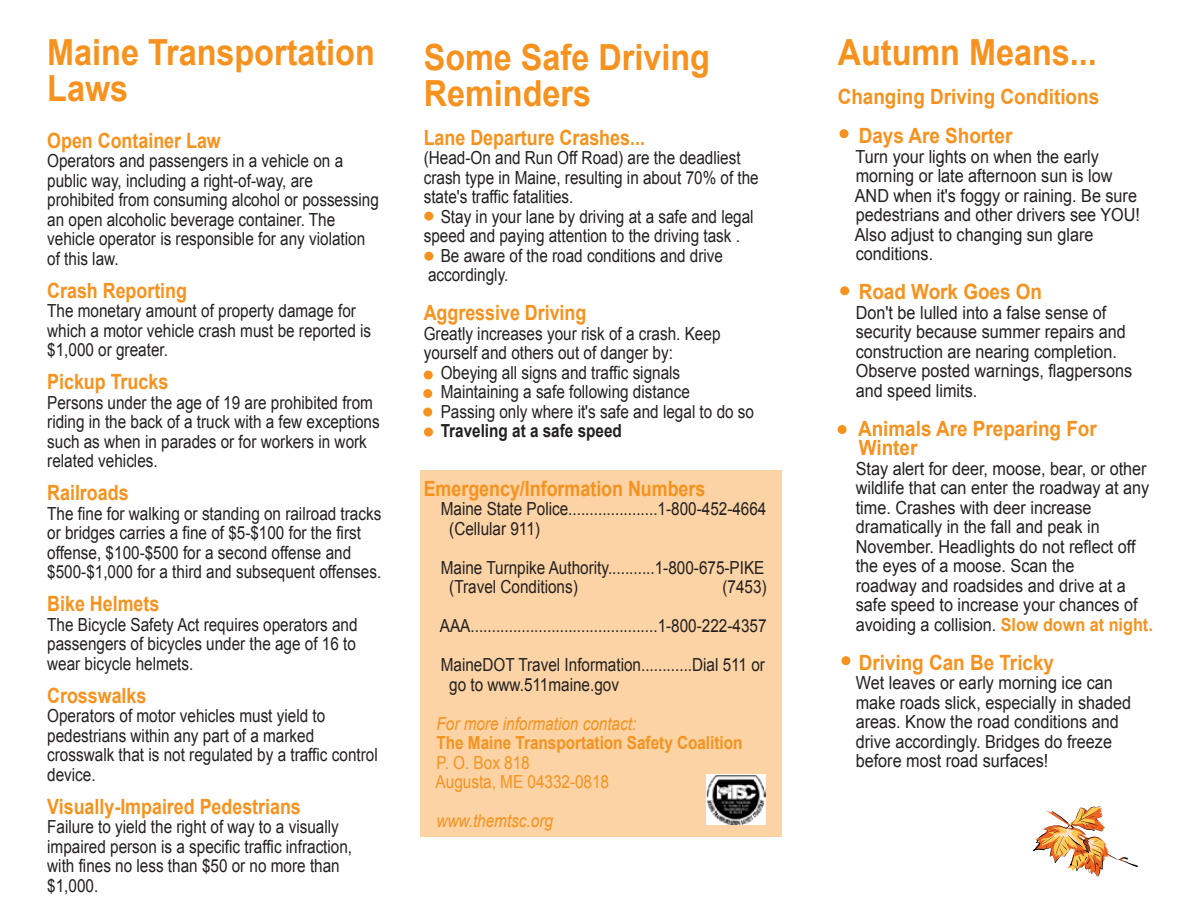
<style>
.page{position:relative;width:1188px;height:918px;background:#fff}
.page>*{position:absolute;margin:0;border:0;box-sizing:border-box;transform-origin:0 0}
.t1{font:700 36px/36px "Arial";color:#f6921d;scale:.9 1}
.t2{font:700 21px "Arial";color:#f6921d;scale:.85 1}
.t3{font:700 21px/39px "Arial";color:#f6921d;scale:.9 1}
.t4{font:18px/19.5px "Arial";color:#231f20;scale:.85 1}
.t5{font:18px/19.5px "Arial";color:#231f20;scale:.9 1}
.t6{font:italic 18px "Arial";color:#f6921d;scale:.85 1}
.t7{font:700 18px "Arial";color:#f6921d;scale:.85 1}
.t8{font:18px/19.5px "Arial";color:#f6921d;scale:.85 1}
.t9{font:700 18px "Arial";color:#231f20;scale:.85 1}
.s1{font-weight:700;color:#f6921d}
</style>
<div class="page">
<div style="left:421px;top:470px;width:361px;height:366px;background:#fbd3a5"></div>
<div style="left:424px;top:212px;width:9px;height:9px;background:#f6921d;border-radius:50%"></div>
<div style="left:424px;top:252px;width:9px;height:9px;background:#f6921d;border-radius:50%"></div>
<div style="left:424px;top:371px;width:9px;height:9px;background:#f6921d;border-radius:50%"></div>
<div style="left:423px;top:389px;width:9px;height:9px;background:#f6921d;border-radius:50%"></div>
<div style="left:424px;top:428px;width:9px;height:9px;background:#f6921d;border-radius:50%"></div>
<div style="left:423px;top:408px;width:9px;height:9px;background:#f6921d;border-radius:50%"></div>
<div style="left:839px;top:129px;width:9px;height:9px;background:#f6921d;border-radius:50%"></div>
<div style="left:840px;top:286px;width:9px;height:9px;background:#f6921d;border-radius:50%"></div>
<div style="left:841px;top:656px;width:9px;height:9px;background:#f6921d;border-radius:50%"></div>
<div style="left:838px;top:425px;width:9px;height:9px;background:#f6921d;border-radius:50%"></div>
<img style="left:1033px;top:806px;width:105px;height:71px">
<img style="left:707px;top:774px;width:59px;height:50px">
<h1 class="t1" style="left:47px;top:36px;width:366px">Maine Transportation<br>Laws</h1>
<p class="t2" style="left:47px;top:127px;width:206px">Open Container Law</p>
<p class="t4" style="left:47px;top:151px;width:392px">Operators and passengers in a vehicle on a public way, including a right-of-way, are prohibited from consuming alcohol or possessing an open alcoholic beverage container. The vehicle operator is responsible for any violation of this law.</p>
<p class="t2" style="left:47px;top:277px;width:166px">Crash Reporting</p>
<p class="t4" style="left:47px;top:301px;width:383px">The monetary amount of property damage for which a motor vehicle crash must be reported is $1,000 or greater.</p>
<p class="t2" style="left:47px;top:368px;width:144px">Pickup Trucks</p>
<p class="t4" style="left:47px;top:393px;width:393px">Persons under the age of 19 are prohibited from riding in the back of a truck with a few exceptions such as when in parades or for workers in work related vehicles.</p>
<p class="t2" style="left:47px;top:479px;width:97px">Railroads</p>
<p class="t4" style="left:47px;top:504px;width:395px">The fine for walking or standing on railroad tracks or bridges carries a fine of $5-$100 for the first offense, $100-$500 for a second offense and $500-$1,000 for a third and subsequent offenses.</p>
<p class="t2" style="left:47px;top:590px;width:133px">Bike Helmets</p>
<p class="t4" style="left:47px;top:615px;width:367px;text-align:justify">The Bicycle Safety Act requires operators and passengers of bicycles under the age of 16 to wear bicycle helmets.</p>
<p class="t2" style="left:47px;top:682px;width:118px">Crosswalks</p>
<p class="t4" style="left:47px;top:706px;width:390px">Operators of motor vehicles must yield to pedestrians within any part of a marked crosswalk that is not regulated by a traffic control device.</p>
<p class="t2" style="left:47px;top:793px;width:300px">Visually-Impaired Pedestrians</p>
<p class="t4" style="left:47px;top:817px;width:360px">Failure to yield the right of way to a visually impaired person is a specific traffic infraction, with fines no less than $50 or no more than $1,000.</p>
<h1 class="t1" style="left:424px;top:40px;width:320px">Some Safe Driving<br>Reminders</h1>
<p class="t2" style="left:424px;top:124px;width:262px">Lane Departure Crashes...</p>
<p class="t4" style="left:424px;top:148px;width:396px">(Head-On and Run Off Road) are the deadliest crash type in Maine, resulting in about 70% of the state's traffic fatalities.</p>
<p class="t4" style="left:441px;top:207px;width:370px">Stay in your lane by driving at a safe and legal</p>
<p class="t4" style="left:424px;top:226px;width:374px">speed and paying attention to the driving task .</p>
<p class="t4" style="left:441px;top:246px;width:334px">Be aware of the road conditions and drive</p>
<p class="t4" style="left:428px;top:265px;width:96px">accordingly.</p>
<p class="t2" style="left:424px;top:299px;width:193px">Aggressive Driving</p>
<p class="t4" style="left:424px;top:324px;width:351px">Greatly increases your risk of a crash. Keep</p>
<p class="t4" style="left:424px;top:343px;width:295px">yourself and others out of danger by:</p>
<p class="t4" style="left:441px;top:363px;width:283px">Obeying all signs and traffic signals</p>
<p class="t4" style="left:441px;top:382px;width:295px">Maintaining a safe following distance</p>
<p class="t4" style="left:441px;top:402px;width:370px">Passing only where it's safe and legal to do so</p>
<p class="t9" style="left:441px;top:419px;width:215px">Traveling at a safe speed</p>
<p class="t2" style="left:424px;top:475px;width:333px">Emergency/Information Numbers</p>
<p class="t4" style="left:449px;top:499px;width:375px;text-indent:-9px">Maine State Police.....................1-800-452-4664 (Cellular 911)</p>
<p class="t4" style="left:449px;top:558px;width:372px;text-indent:-9px">Maine Turnpike Authority...........1-800-675-PIKE (Travel Conditions)</p>
<p class="t4" style="left:440px;top:568px;width:386px;line-height:39px;text-align:justify;text-indent:283px">(7453)<br>AAA............................................1-800-222-4357<br>MaineDOT Travel Information............Dial 511 or</p>
<p class="t4" style="left:449px;top:675px;width:201px">go to www.511maine.gov</p>
<p class="t6" style="left:437px;top:712px;width:237px">For more information contact:</p>
<p class="t7" style="left:437px;top:731px;width:362px">The Maine Transportation Safety Coalition</p>
<p class="t8" style="left:436px;top:753px;width:206px">P. O. Box 818<br>Augusta, ME 04332-0818</p>
<p class="t6" style="left:437px;top:809px;width:139px">www.themtsc.org</p>
<h1 class="t1" style="left:838px;top:36px;width:290px">Autumn Means...</h1>
<p class="t3" style="left:859px;top:78px;width:269px;text-indent:-21px">Changing Driving Conditions<br>Days Are Shorter</p>
<p class="t5" style="left:855px;top:147px;width:318px">Turn your lights on when the early morning or late afternoon sun is low<br>AND when it's foggy or raining. Be sure pedestrians and other drivers see YOU!<br>Also adjust to changing sun glare conditions.</p>
<p class="t3" style="left:859px;top:273px;width:205px">Road Work Goes On</p>
<p class="t5" style="left:856px;top:303px;width:309px">Don't be lulled into a false sense of security because summer repairs and construction are nearing completion.<br>Observe posted warnings, flagpersons and speed limits.</p>
<p class="t3" style="left:858px;top:419px;width:267px;line-height:19.5px">Animals Are Preparing For<br>Winter</p>
<p class="t5" style="left:856px;top:459px;width:332px">Stay alert for deer, moose, bear, or other wildlife that can enter the roadway at any time. Crashes with deer increase dramatically in the fall and peak in November. Headlights do not reflect off the eyes of a moose. Scan the<br>roadway and roadsides and drive at a safe speed to increase your chances of avoiding a collision. <span class="s1">Slow down at night.</span></p>
<p class="t3" style="left:859px;top:644px;width:219px">Driving Can Be Tricky</p>
<p class="t5" style="left:856px;top:673px;width:308px">Wet leaves or early morning ice can make roads slick, especially in shaded areas. Know the road conditions and drive accordingly. Bridges do freeze before most road surfaces!</p>
</div>
